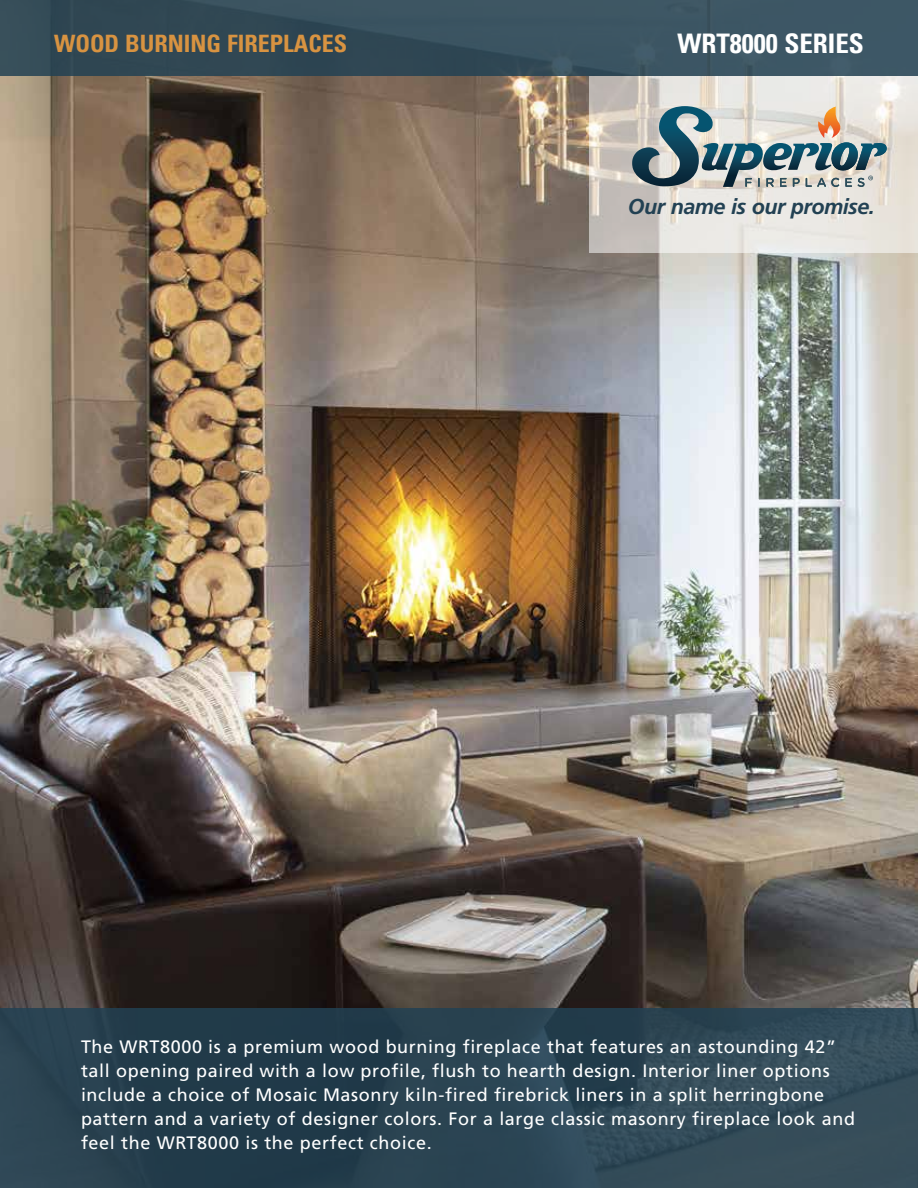
<style>
.page{position:relative;width:918px;height:1188px;background:#fff}
.page>*{position:absolute;margin:0;border:0;box-sizing:border-box;transform-origin:0 0}
.t1{font:27px "Univers Com 67 Bold Cond";color:#fff}
.t2{font:24px "Univers Com 67 Bold Cond";color:#d89341}
.t3{font:italic 700 21.6px "Frutiger";letter-spacing:-.025em;color:#224153}
.t4{font:18px/24px "Frutiger LT Std";letter-spacing:.035em;color:#fff}
</style>
<div class="page">
<img style="left:0;top:76px;width:918px;height:932px">
<div style="left:0;top:0;width:918px;height:76px;background:linear-gradient(to right,#2f4551,#3f5968)"></div>
<div style="left:0;top:1008px;width:918px;height:180px;background:linear-gradient(to right,#213a49,#344d5a)"></div>
<svg style="left:589px;top:76px;width:329px;height:177px;background:#e0dcd6"></svg>
<svg style="left:632px;top:106px;width:256px;height:81px;background:#a0abab"></svg>
<h2 class="t2" style="left:54px;top:29px;width:295px">WOOD BURNING FIREPLACES</h2>
<h1 class="t1" style="left:677px;top:27px;width:188px">WRT8000 SERIES</h1>
<p class="t3" style="left:628px;top:194px;width:248px">Our name is our promise.</p>
<p class="t4" style="left:81px;top:1035px;width:776px">The WRT8000 is a premium wood burning fireplace that features an astounding 42” tall opening paired with a low profile, flush to hearth design. Interior liner options include a choice of Mosaic Masonry kiln-fired firebrick liners in a split herringbone pattern and a variety of designer colors. For a large classic masonry fireplace look and feel the WRT8000 is the perfect choice.</p>
</div>
